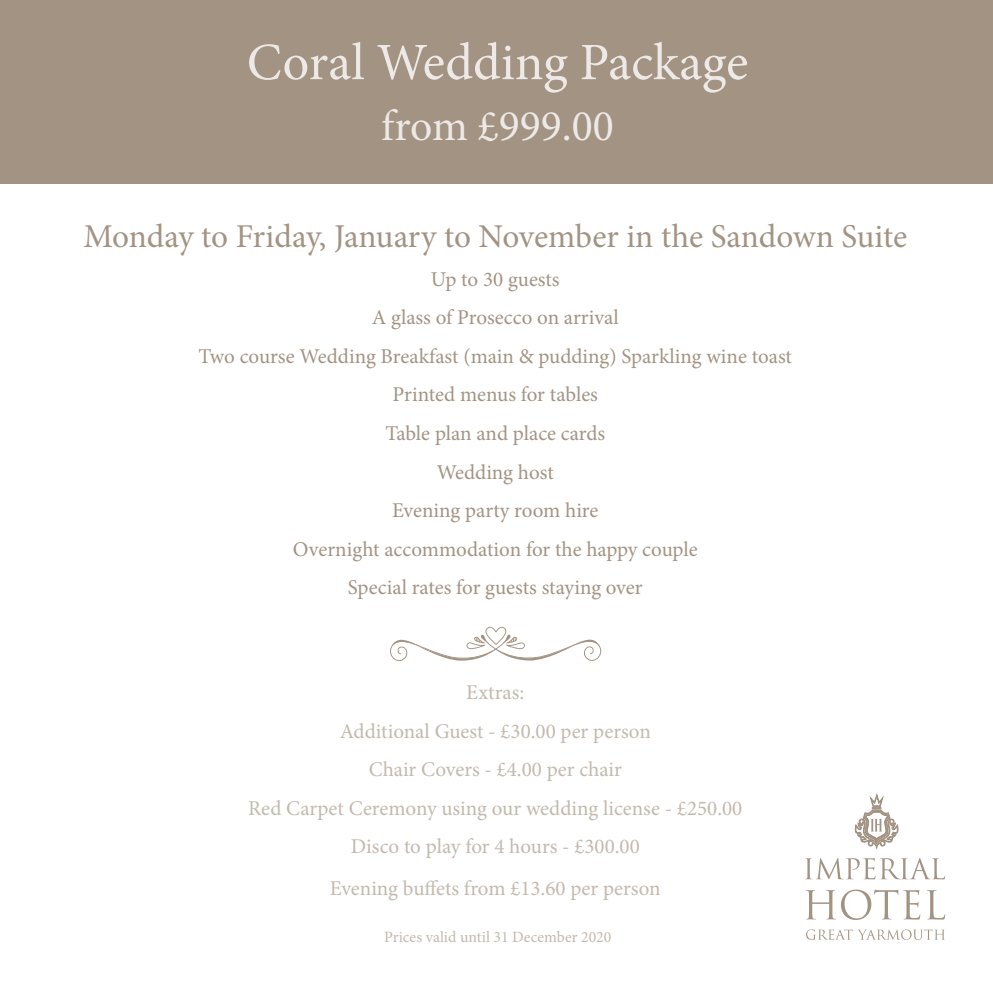
<style>
.page{position:relative;width:993px;height:993px;background:#fff}
.page>*{position:absolute;margin:0;border:0;box-sizing:border-box;transform-origin:0 0}
.t1{font:52.5px "Minion Pro";color:#ede9e6}
.t2{font:43.75px "Minion Pro";color:#ede9e6}
.t3{font:33.25px "Minion Pro";letter-spacing:-.005em;color:#a39383}
.t4{font:21px/38.5px "Minion Pro";color:#a39383;text-align:center}
.t5{font:21px/38.5px "Minion Pro";color:#c3b9ae;text-align:center}
.t6{font:15.75px "Minion Pro";color:#c3b9ae}
</style>
<div class="page">
<div style="left:0;top:0;width:992px;height:183px;background:#a39383"></div>
<svg style="left:390px;top:626px;width:211px;height:34px"></svg>
<svg style="left:805px;top:858px;width:139px;height:21px"></svg>
<svg style="left:805px;top:889px;width:114px;height:30px"></svg>
<svg style="left:926px;top:890px;width:18px;height:29px"></svg>
<svg style="left:806px;top:929px;width:138px;height:10px"></svg>
<svg style="left:854px;top:794px;width:44px;height:54px"></svg>
<h1 class="t1" style="left:247px;top:27px;width:503px">Coral Wedding Package</h1>
<h2 class="t2" style="left:381px;top:97px;width:234px">from £999.00</h2>
<h3 class="t3" style="left:83px;top:214px;width:825px">Monday to Friday, January to November in the Sandown Suite</h3>
<p class="t4" style="left:198px;top:259px;width:594px">Up to 30 guests<br>A glass of Prosecco on arrival<br>Two course Wedding Breakfast (main &amp; pudding) Sparkling wine toast<br>Printed menus for tables<br>Table plan and place cards<br>Wedding host<br>Evening party room hire<br>Overnight accommodation for the happy couple<br>Special rates for guests staying over</p>
<p class="t5" style="left:248px;top:672px;width:495px">Extras:<br>Additional Guest - £30.00 per person<br>Chair Covers - £4.00 per chair<br>Red Carpet Ceremony using our wedding license - £250.00<br>Disco to play for 4 hours - £300.00</p>
<p class="t5" style="left:330px;top:868px;width:332px">Evening buffets from £13.60 per person</p>
<p class="t6" style="left:384px;top:926px;width:229px">Prices valid until 31 December 2020</p>
</div>
